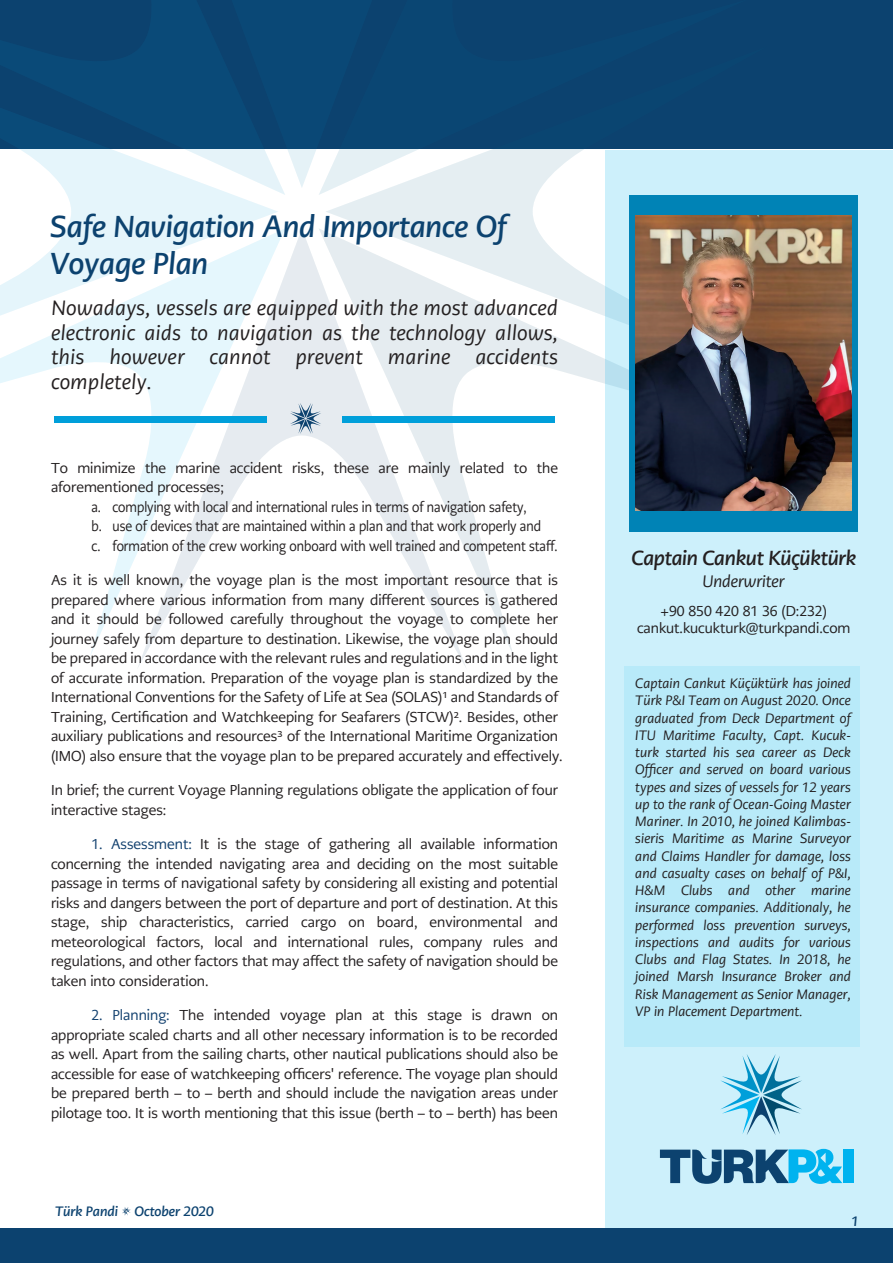
<style>
.page{position:relative;width:893px;height:1263px;background:#fff}
.page>*{position:absolute;margin:0;border:0;box-sizing:border-box;transform-origin:0 0}
.t1{font:italic 700 30px/36px "PMN Caecilia Sans Head";color:#0c426f}
.t2{font:italic 20.55px/24.6px "PMN Caecilia Sans Text";color:#231f20;text-align:justify}
.t3{font:italic 700 20.1px "PMN Caecilia Sans Head";letter-spacing:-.01em;color:#231f20}
.t4{font:italic 16.5px "PMN Caecilia Sans Head";color:#231f20}
.t5{font:14.25px/19.5px "PMN Caecilia Sans Head";color:#231f20}
.t6{font:14.25px "PMN Caecilia Sans Head";color:#231f20;scale:.89 1}
.t7{font:italic 13.5px/17.2px "PMN Caecilia Sans Head";letter-spacing:.01em;color:#231f20;text-align:justify}
.t8{font:italic 700 13.5px "PMN Caecilia Sans Head";color:#0c426f}
.s1{color:#13416f}
</style>
<div class="page">
<div style="left:0;top:0;width:893px;height:149px;background:#0c426f"></div>
<svg style="left:287px;top:149px;width:29px;height:38px"></svg>
<svg style="left:138px;top:229px;width:328px;height:438px"></svg>
<svg style="left:67px;top:195px;width:211px;height:33px;background:#e8f6fb"></svg>
<svg style="left:326px;top:195px;width:211px;height:33px;background:#e8eff3"></svg>
<svg style="left:0;top:228px;width:285px;height:429px"></svg>
<svg style="left:319px;top:149px;width:265px;height:46px;fill:#e5f0f4"></svg>
<svg style="left:20px;top:149px;width:265px;height:46px;fill:#e5f5fb"></svg>
<svg style="left:318px;top:228px;width:287px;height:429px"></svg>
<div style="left:605px;top:150px;width:288px;height:1112px;background:#cdf0fb"></div>
<div style="left:624px;top:666px;width:236px;height:380px;background:#b8eaf9"></div>
<div style="left:0;top:1229px;width:893px;height:34px;background:#0c426f"></div>
<div style="left:629px;top:195px;width:229px;height:336px;background:#0083b6"></div>
<div style="left:54px;top:416px;width:213px;height:6px;background:#009fda"></div>
<div style="left:342px;top:416px;width:213px;height:6px;background:#009fda"></div>
<svg style="left:290px;top:403px;width:31px;height:31px"></svg>
<div style="left:843px;top:1149px;width:10px;height:34px;background:#00b3ef"></div>
<svg style="left:660px;top:1149px;width:182px;height:35px"></svg>
<svg style="left:720px;top:1054px;width:82px;height:81px"></svg>
<svg style="left:122px;top:1207px;width:9px;height:9px"></svg>
<img style="left:636px;top:216px;width:216px;height:295px">
<h1 class="t1" style="left:50px;top:209px;width:458px">Safe Navigation And Importance Of<br>Voyage Plan</h1>
<h2 class="t2" style="left:51px;top:296px;width:509px">Nowadays, vessels are equipped with the most advanced electronic aids to navigation as the technology allows, this however cannot prevent marine accidents completely.</h2>
<p class="t5" style="left:51px;top:458px;width:509px">To minimize the marine accident risks, these are mainly related to the</p>
<p class="t5" style="left:51px;top:477px;width:174px">aforementioned processes;</p>
<p class="t6" style="left:92px;top:498px;width:490px">a. complying with local and international rules in terms of navigation safety,</p>
<p class="t6" style="left:92px;top:517px;width:507px">b. use of devices that are maintained within a plan and that work properly and</p>
<p class="t6" style="left:92px;top:537px;width:525px">c. formation of the crew working onboard with well trained and competent staff.</p>
<p class="t5" style="left:51px;top:570px;width:513px">As it is well known, the voyage plan is the most important resource that is prepared where various information from many different sources is gathered and it should be followed carefully throughout the voyage to complete her journey safely from departure to destination. Likewise, the voyage plan should be prepared in accordance with the relevant rules and regulations and in the light of accurate information. Preparation of the voyage plan is standardized by the International Conventions for the Safety of Life at Sea (SOLAS)1 and Standards of Training, Certification and Watchkeeping for Seafarers (STCW)2. Besides, other auxiliary publications and resources3 of the International Maritime Organization (IMO) also ensure that the voyage plan to be prepared accurately and effectively.</p>
<p class="t5" style="left:51px;top:780px;width:509px">In brief; the current Voyage Planning regulations obligate the application of four interactive stages:</p>
<p class="t5" style="left:51px;top:834px;width:509px;text-align:justify;text-indent:40px"><span class="s1">1. Assessment:</span> It is the stage of gathering all available information concerning the intended navigating area and deciding on the most suitable passage in terms of navigational safety by considering all existing and potential risks and dangers between the port of departure and port of destination. At this stage, ship characteristics, carried cargo on board, environmental and meteorological factors, local and international rules, company rules and regulations, and other factors that may affect the safety of navigation should be taken into consideration.</p>
<p class="t5" style="left:51px;top:1005px;width:509px;text-align:justify;text-indent:40px"><span class="s1">2. Planning:</span> The intended voyage plan at this stage is drawn on appropriate scaled charts and all other necessary information is to be recorded as well. Apart from the sailing charts, other nautical publications should also be accessible for ease of watchkeeping officers' reference. The voyage plan should be prepared berth – to – berth and should include the navigation areas under pilotage too. It is worth mentioning that this issue (berth – to – berth) has been</p>
<p class="t8" style="left:55px;top:1202px;width:160px">Türk Pandi October 2020</p>
<h3 class="t3" style="left:632px;top:545px;width:226px">Captain Cankut Küçüktürk</h3>
<p class="t4" style="left:702px;top:571px;width:84px">Underwriter</p>
<p class="t5" style="left:637px;top:602px;width:215px;line-height:17.1px;text-align:center">+90 850 420 81 36 (D:232) cankut.kucukturk@turkpandi.com</p>
<p class="t7" style="left:635px;top:675px;width:217px">Captain Cankut Küçüktürk has joined Türk P&amp;I Team on August 2020. Once graduated from Deck Department of ITU Maritime Faculty, Capt. Kucuk&shy;turk started his sea career as Deck Officer and served on board various types and sizes of vessels for 12 years up to the rank of Ocean-Going Master Mariner. In 2010, he joined Kalimbas&shy;sieris Maritime as Marine Surveyor and Claims Handler for damage, loss and casualty cases on behalf of P&amp;I, H&amp;M Clubs and other marine insurance companies. Additionaly, he performed loss prevention surveys, inspections and audits for various Clubs and Flag States. In 2018, he joined Marsh Insurance Broker and Risk Management as Senior Manager, VP in Placement Department.</p>
<p class="t8" style="left:851px;top:1213px;width:9px">1</p>
</div>
